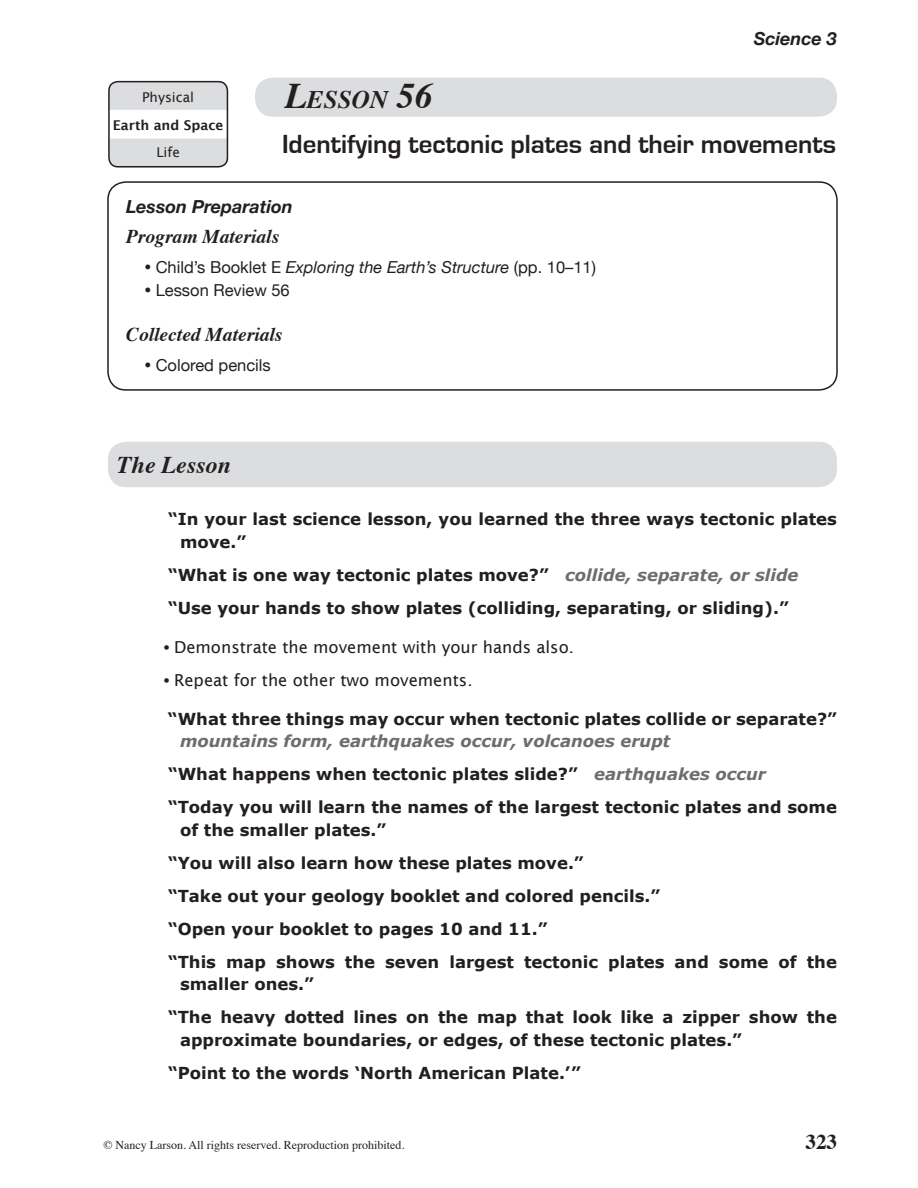
<style>
.page{position:relative;width:918px;height:1188px;background:#fff}
.page>*{position:absolute;margin:0;border:0;box-sizing:border-box;transform-origin:0 0}
.t1{font:700 27px "Eurostile";color:#231f20}
.t2{font:italic 700 25.2px "Times";color:#231f20}
.t3{font:italic 700 24px "Times";color:#231f20}
.t4{font:700 21px "Times";color:#231f20}
.t5{font:italic 700 19.5px "Times";color:#231f20}
.t6{font:italic 700 18px "Helvetica Neue";color:#231f20}
.t7{font:700 16.5px/33px "Verdana";color:#231f20}
.t8{font:16.5px "Lucida Sans";color:#231f20}
.t9{font:italic 16.5px "Helvetica Neue";color:#231f20}
.t10{font:16.5px "Helvetica Neue";color:#231f20}
.t11{font:600 13.5px "Lucida Sans";color:#231f20}
.t12{font:13.5px "Lucida Sans";color:#231f20}
.t13{font:12px "Times";color:#231f20}
.s1{font-size:36px}
.s2{font-style:normal}
.s3{font-style:italic;color:#6c6d70}
.s4{font-family:"Adobe Garamond Pro"}
</style>
<div class="page">
<svg style="left:107px;top:181px;width:731px;height:209px"></svg>
<div style="left:255px;top:78px;width:582px;height:39px;background:#dcdddf"></div>
<div style="left:108px;top:442px;width:729px;height:45px;background:#dcdddf"></div>
<svg style="left:108px;top:80px;width:121px;height:87px"></svg>
<p class="t12" style="left:142px;top:89px;width:53px">Physical</p>
<p class="t11" style="left:113px;top:118px;width:112px">Earth and Space</p>
<p class="t12" style="left:156px;top:145px;width:25px">Life</p>
<p class="t6" style="left:754px;top:27px;width:85px">Science 3</p>
<h2 class="t2" style="left:285px;top:76px;width:150px"><span class="s1">L</span>ESSON <span class="s1">56</span></h2>
<h1 class="t1" style="left:282px;top:129px;width:556px">Identifying tectonic plates and their movements</h1>
<p class="t6" style="left:126px;top:195px;width:168px">Lesson Preparation</p>
<p class="t5" style="left:126px;top:218px;width:155px">Program Materials</p>
<p class="t9" style="left:144px;top:257px;width:454px">✓ <span class="s2">Child’s Booklet E</span> Exploring the Earth’s Structure <span class="s2">(pp. 10–11)</span></p>
<p class="t10" style="left:144px;top:280px;width:147px">✓ Lesson Review 56</p>
<p class="t5" style="left:126px;top:316px;width:158px">Collected Materials</p>
<p class="t10" style="left:144px;top:355px;width:128px">✓ Colored pencils</p>
<h3 class="t3" style="left:117px;top:442px;width:115px">The Lesson</h3>
<p class="t7" style="left:180px;top:508px;width:659px;line-height:22.5px;text-indent:-12px">“In your last science lesson, you learned the three ways tectonic plates move.”</p>
<p class="t7" style="left:168px;top:558px;width:632px">“What is one way tectonic plates move?” <span class="s3">collide, separate, or slide </span>“Use your hands to show plates (colliding, separating, or sliding).”</p>
<p class="t8" style="left:164px;top:637px;width:412px"><span class="s4">•</span> Demonstrate the movement with your hands also.</p>
<p class="t8" style="left:164px;top:670px;width:311px"><span class="s4">•</span> Repeat for the other two movements.</p>
<p class="t7" style="left:168px;top:702px;width:670px">“What three things may occur when tectonic plates collide or separate?”</p>
<p class="t7" style="left:168px;top:725px;width:670px;text-indent:12px"><span class="s3">mountains form, earthquakes occur, volcanoes erupt<br></span>“What happens when tectonic plates slide?” <span class="s3">earthquakes occur<br></span>“Today you will learn the names of the largest tectonic plates and some</p>
<p class="t7" style="left:168px;top:813px;width:671px;text-indent:12px">of the smaller plates.”<br>“You will also learn how these plates move.”<br>“Take out your geology booklet and colored pencils.”<br>“Open your booklet to pages 10 and 11.”<br>“This map shows the seven largest tectonic plates and some of the</p>
<p class="t7" style="left:168px;top:968px;width:670px;text-indent:12px">smaller ones.”<br>“The heavy dotted lines on the map that look like a zipper show the</p>
<p class="t7" style="left:168px;top:1023px;width:575px;text-indent:12px">approximate boundaries, or edges, of these tectonic plates.” “Point to the words ‘North American Plate.’ ”</p>
<p class="t13" style="left:104px;top:1134px;width:303px">© Nancy Larson. All rights reserved. Reproduction prohibited.</p>
<p class="t4" style="left:806px;top:1122px;width:33px">323</p>
</div>
